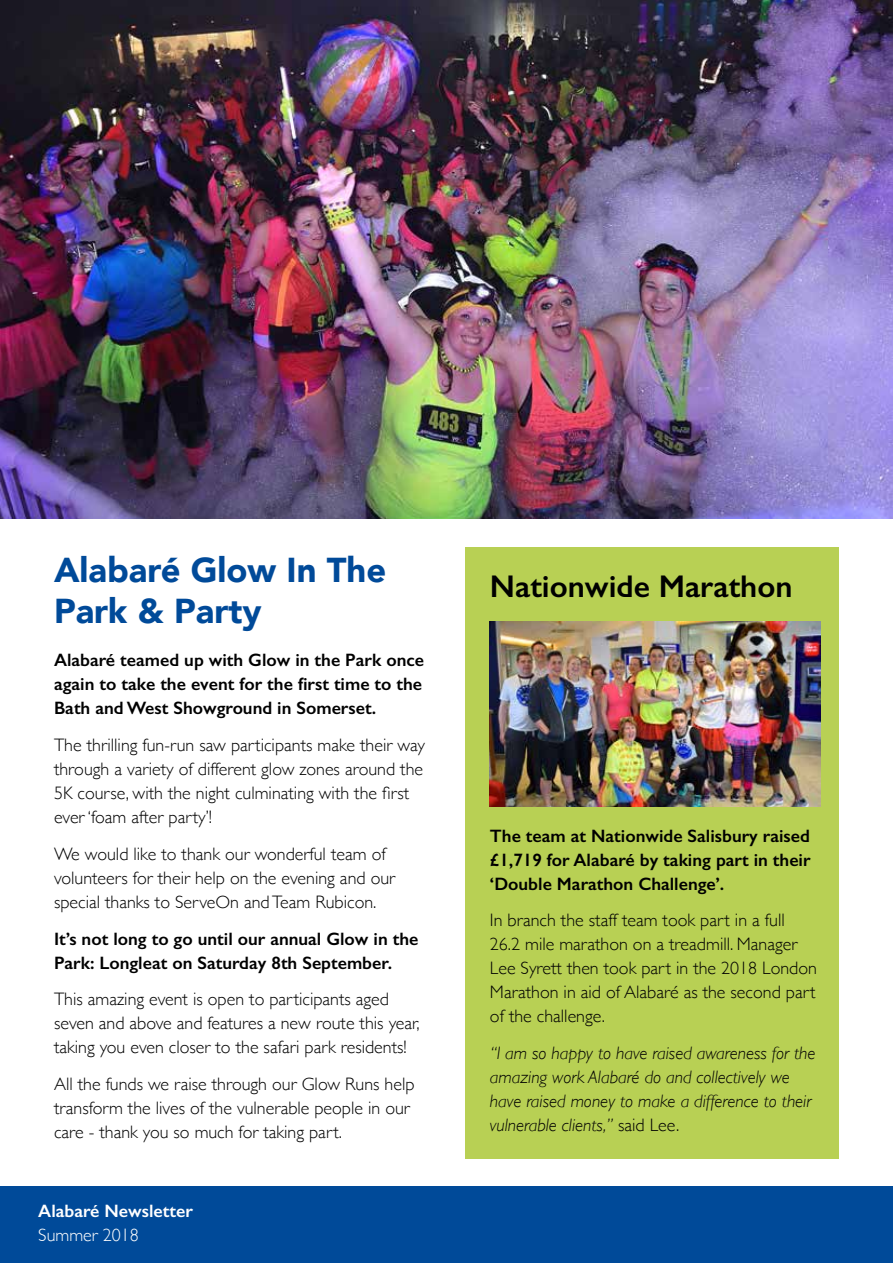
<style>
.page{position:relative;width:893px;height:1263px;background:#fff}
.page>*{position:absolute;margin:0;border:0;box-sizing:border-box;transform-origin:0 0}
.t1{font:900 34.5px/41.4px "Avenir";color:#004a99}
.t2{font:600 31.5px "Gill Sans";color:#000}
.t3{font:300 18px/24px "Gill Sans";color:#000}
.t4{font:600 18px/24px "Gill Sans";color:#000;text-align:justify}
.t5{font:italic 300 18px/24px "Gill Sans";color:#000}
.t6{font:600 18px "Gill Sans";color:#fff}
.t7{font:300 18px "Gill Sans";color:#fff}
.s1{font-style:normal}
</style>
<div class="page">
<img style="left:0;top:0;width:893px;height:519px">
<div style="left:0;top:1186px;width:893px;height:77px;background:#004a99"></div>
<div style="left:466px;top:547px;width:373px;height:611px;background:#b8d054"></div>
<img style="left:490px;top:622px;width:330px;height:185px">
<h1 class="t1" style="left:54px;top:548px;width:334px">Alabaré Glow In The<br>Park &amp; Party</h1>
<p class="t4" style="left:54px;top:648px;width:371px">Alabaré teamed up with Glow in the Park once again to take the event for the first time to the Bath and West Showground in Somerset.</p>
<p class="t3" style="left:54px;top:732px;width:373px">The thrilling fun-run saw participants make their way through a variety of different glow zones around the 5K course, with the night culminating with the first ever ‘foam after party’!</p>
<p class="t3" style="left:54px;top:841px;width:343px">We would like to thank our wonderful team of volunteers for their help on the evening and our special thanks to ServeOn and Team Rubicon.</p>
<p class="t4" style="left:54px;top:926px;width:366px">It’s not long to go until our annual Glow in the<br>Park: Longleat on Saturday 8th September.</p>
<p class="t3" style="left:54px;top:987px;width:367px">This amazing event is open to participants aged seven and above and features a new route this year, taking you even closer to the safari park residents!</p>
<p class="t3" style="left:54px;top:1071px;width:362px">All the funds we raise through our Glow Runs help transform the lives of the vulnerable people in our care - thank you so much for taking part.</p>
<p class="t6" style="left:38px;top:1200px;width:156px">Alabaré Newsletter</p>
<p class="t7" style="left:38px;top:1220px;width:102px">Summer 2018</p>
<h2 class="t2" style="left:490px;top:567px;width:304px">Nationwide Marathon</h2>
<p class="t4" style="left:490px;top:823px;width:322px">The team at Nationwide Salisbury raised £1,719 for Alabaré by taking part in their ‘Double Marathon Challenge’.</p>
<p class="t3" style="left:490px;top:907px;width:329px">In branch the staff team took part in a full 26.2 mile marathon on a treadmill. Manager Lee Syrett then took part in the 2018 London Marathon in aid of Alabaré as the second part of the challenge.</p>
<p class="t5" style="left:490px;top:1041px;width:327px">“I am so happy to have raised awareness for the amazing work Alabaré do and collectively we have raised money to make a difference to their vulnerable clients,” <span class="s1">said Lee.</span></p>
</div>
